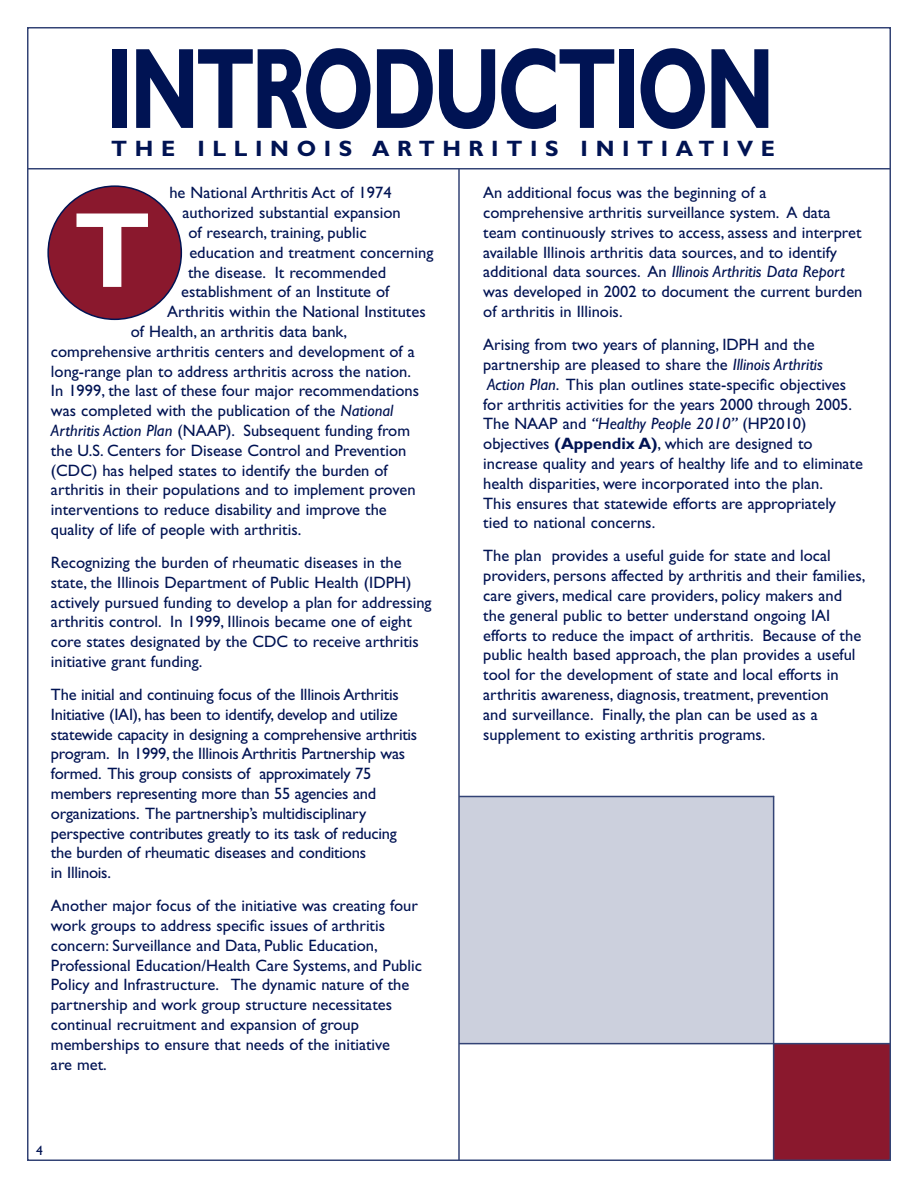
<style>
.page{position:relative;width:918px;height:1188px;background:#fff}
.page>*{position:absolute;margin:0;border:0;box-sizing:border-box;transform-origin:0 0}
.t1{font:700 115.35px "Gill Sans";letter-spacing:-.045em;color:#001353;scale:.71 1}
.t2{font:700 107.7px "Gill Sans";color:#fff}
.t3{font:700 22.35px "Gill Sans";letter-spacing:.34em;color:#001353}
.t4{font:16.5px/19.8px "Gill Sans";color:#001353}
.t5{font:13.5px "Gill Sans";color:#001353}
.s1{font-style:italic}
.s2{font-weight:700}
</style>
<div class="page">
<div style="left:774px;top:1044px;width:117px;height:117px;background:#8a182d"></div>
<div style="left:459px;top:796px;width:314px;height:248px;background:#ccd0dd"></div>
<hr style="left:458px;top:168px;width:2px;height:993px;background:#334375">
<hr style="left:27px;top:168px;width:864px;height:2px;background:#334375">
<svg style="left:47px;top:185px;width:135px;height:135px"></svg>
<hr style="left:459px;top:1043px;width:432px;height:1px;background:#334375">
<hr style="left:459px;top:796px;width:315px;height:1px;background:#334375">
<hr style="left:773px;top:796px;width:1px;height:365px;background:#334375">
<h1 class="t1" style="left:106px;top:49px;width:943px">INTRODUCTION</h1>
<h3 class="t3" style="left:111px;top:141px;width:665px">THE ILLINOIS ARTHRITIS INITIATIVE</h3>
<p class="t4" style="left:169px;top:185px;width:224px">he National Arthritis Act of 1974</p>
<p class="t4" style="left:183px;top:204px;width:220px">authorized substantial expansion</p>
<p class="t4" style="left:188px;top:224px;width:180px">of research, training, public</p>
<p class="t4" style="left:189px;top:244px;width:246px">education and treatment concerning</p>
<p class="t4" style="left:188px;top:264px;width:200px">the disease. It recommended</p>
<p class="t4" style="left:181px;top:284px;width:210px">establishment of an Institute of</p>
<p class="t4" style="left:167px;top:303px;width:260px">Arthritis within the National Institutes</p>
<p class="t4" style="left:131px;top:323px;width:218px">of Health, an arthritis data bank,</p>
<p class="t4" style="left:51px;top:343px;width:365px">comprehensive arthritis centers and development of a</p>
<p class="t4" style="left:51px;top:363px;width:362px">long-range plan to address arthritis across the nation.</p>
<p class="t4" style="left:51px;top:383px;width:370px">In 1999, the last of these four major recommendations</p>
<p class="t4" style="left:51px;top:402px;width:344px">was completed with the publication of the <span class="s1">National</span></p>
<p class="t4" style="left:51px;top:422px;width:361px"><span class="s1">Arthritis Action Plan</span> (NAAP). Subsequent funding from</p>
<p class="t4" style="left:51px;top:442px;width:357px">the U.S. Centers for Disease Control and Prevention</p>
<p class="t4" style="left:51px;top:462px;width:338px">(CDC) has helped states to identify the burden of</p>
<p class="t4" style="left:51px;top:482px;width:366px">arthritis in their populations and to implement proven</p>
<p class="t4" style="left:51px;top:501px;width:337px">interventions to reduce disability and improve the</p>
<p class="t4" style="left:51px;top:521px;width:252px">quality of life of people with arthritis.</p>
<p class="t4" style="left:51px;top:554px;width:382px">Recognizing the burden of rheumatic diseases in the state, the Illinois Department of Public Health (IDPH) actively pursued funding to develop a plan for addressing arthritis control. In 1999, Illinois became one of eight core states designated by the CDC to receive arthritis initiative grant funding.</p>
<p class="t4" style="left:51px;top:686px;width:368px">The initial and continuing focus of the Illinois Arthritis Initiative (IAI), has been to identify, develop and utilize statewide capacity in designing a comprehensive arthritis program. In 1999, the Illinois Arthritis Partnership was formed. This group consists of approximately 75 members representing more than 55 agencies and organizations. The partnership’s multidisciplinary perspective contributes greatly to its task of reducing the burden of rheumatic diseases and conditions<br>in Illinois.</p>
<p class="t4" style="left:51px;top:898px;width:373px">Another major focus of the initiative was creating four work groups to address specific issues of arthritis concern: Surveillance and Data, Public Education, Professional Education/Health Care Systems, and Public Policy and Infrastructure. The dynamic nature of the partnership and work group structure necessitates continual recruitment and expansion of group memberships to ensure that needs of the initiative<br>are met.</p>
<h2 class="t2" style="left:73px;top:213px;width:79px">T</h2>
<p class="t5" style="left:36px;top:1146px;width:8px">4</p>
<p class="t4" style="left:483px;top:185px;width:381px">An additional focus was the beginning of a comprehensive arthritis surveillance system. A data team continuously strives to access, assess and interpret available Illinois arthritis data sources, and to identify additional data sources. An <span class="s1">Illinois Arthritis Data Report </span>was developed in 2002 to document the current burden of arthritis in Illinois.</p>
<p class="t4" style="left:483px;top:337px;width:381px">Arising from two years of planning, IDPH and the partnership are pleased to share the <span class="s1">Illinois Arthritis Action Plan</span>. This plan outlines state-specific objectives for arthritis activities for the years 2000 through 2005.<br>The NAAP and <span class="s1">“Healthy People 2010”</span> (HP2010) objectives <span class="s2">(Appendix A)</span>, which are designed to increase quality and years of healthy life and to eliminate health disparities, were incorporated into the plan.<br>This ensures that statewide efforts are appropriately tied to national concerns.</p>
<p class="t4" style="left:483px;top:548px;width:384px">The plan provides a useful guide for state and local providers, persons affected by arthritis and their families, care givers, medical care providers, policy makers and the general public to better understand ongoing IAI efforts to reduce the impact of arthritis. Because of the public health based approach, the plan provides a useful tool for the development of state and local efforts in arthritis awareness, diagnosis, treatment, prevention<br>and surveillance. Finally, the plan can be used as a supplement to existing arthritis programs.</p>
</div>
